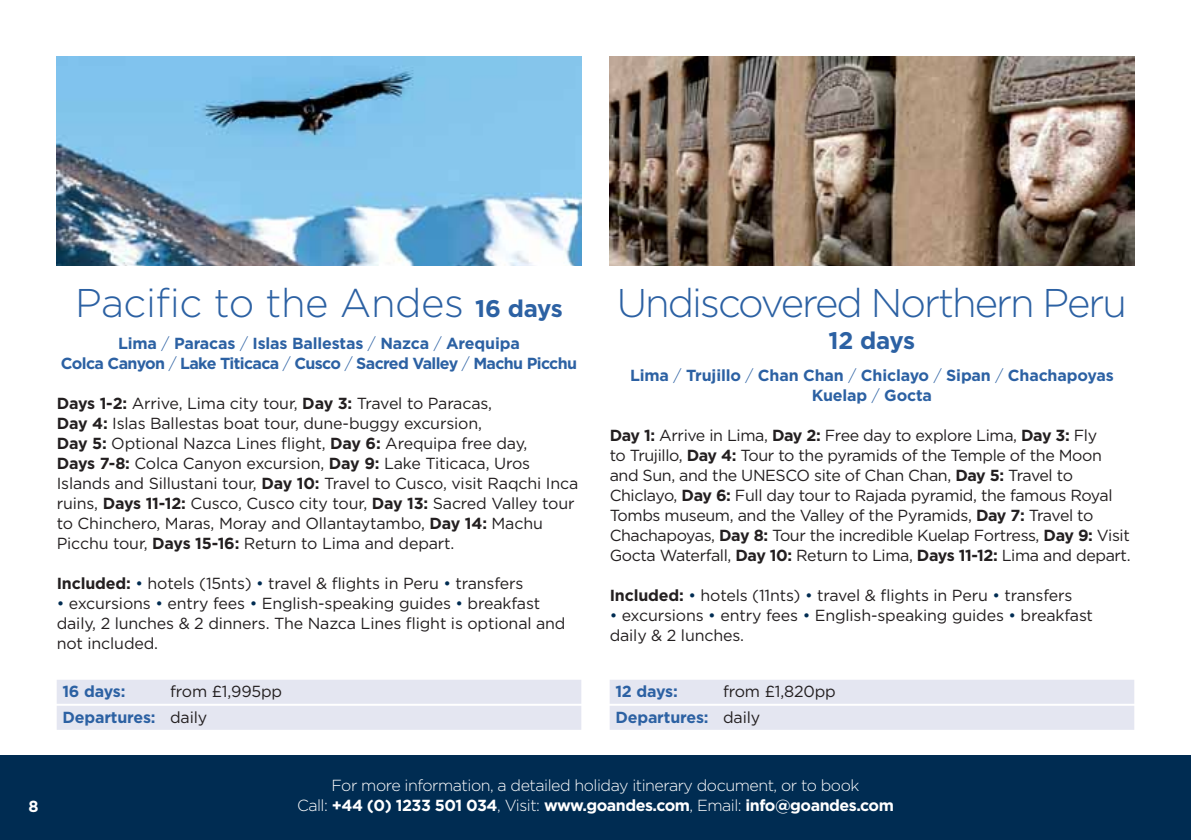
<style>
.page{position:relative;width:1191px;height:840px;background:#fff}
.page>*{position:absolute;margin:0;border:0;box-sizing:border-box;transform-origin:0 0}
.t1{font:300 40px "Gotham";letter-spacing:-.05em;color:#2c61a3}
.t2{font:300 40px "Gotham";letter-spacing:-.01em;color:#2c61a3}
.t3{font:700 24px "Gotham";letter-spacing:-.02em;color:#2c61a3}
.t4{font:16px/20px "Gotham";letter-spacing:-.01em;color:#231f20}
.t5{font:700 16px/20px "Gotham";letter-spacing:-.04em;color:#2c61a3;text-align:center}
.t6{font:700 16px/20px "Gotham";letter-spacing:-.01em;color:#2c61a3;text-align:center}
.t7{font:700 16px "Gotham";letter-spacing:-.03em;color:#fff}
.t8{font:300 16px "Gotham";letter-spacing:-.03em;color:#fff}
.s1{font-weight:700;font-size:24px}
.s2{font-weight:300}
.s3{font-weight:700}
.s4{color:#002c52}
.s5{font-weight:700;color:#2c61a3}
</style>
<div class="page">
<div style="left:0;top:754px;width:1191px;height:85px;background:#002c52"></div>
<img style="left:609px;top:57px;width:525px;height:208px">
<div style="left:57px;top:679px;width:524px;height:24px;background:#e4e6f1"></div>
<div style="left:57px;top:705px;width:524px;height:24px;background:#e4e6f1"></div>
<img style="left:57px;top:57px;width:524px;height:208px">
<div style="left:609px;top:679px;width:525px;height:24px;background:#e4e6f1"></div>
<div style="left:609px;top:705px;width:525px;height:24px;background:#e4e6f1"></div>
<h1 class="t2" style="left:75px;top:281px;width:489px">Pacific to the Andes <span class="s1">16 days</span></h1>
<p class="t5" style="left:61px;top:332px;width:517px">Lima <span class="s2">/</span> Paracas <span class="s2">/</span> Islas Ballestas <span class="s2">/</span> Nazca <span class="s2">/</span> Arequipa<br>Colca Canyon <span class="s2">/</span> Lake Titicaca <span class="s2">/</span> Cusco <span class="s2">/</span> Sacred Valley <span class="s2">/</span> Machu Picchu</p>
<p class="t4" style="left:57px;top:392px;width:523px"><span class="s3">Days 1-2:</span> Arrive, Lima city tour, <span class="s3">Day 3:</span> Travel to Paracas,<br><span class="s3">Day 4:</span> Islas Ballestas boat tour, dune-buggy excursion,<br><span class="s3">Day 5:</span> Optional Nazca Lines flight, <span class="s3">Day 6:</span> Arequipa free day,<br><span class="s3">Days 7-8:</span> Colca Canyon excursion, <span class="s3">Day 9:</span> Lake Titicaca, Uros Islands and Sillustani tour, <span class="s3">Day 10:</span> Travel to Cusco, visit Raqchi Inca ruins, <span class="s3">Days 11-12:</span> Cusco, Cusco city tour, <span class="s3">Day 13:</span> Sacred Valley tour to Chinchero, Maras, Moray and Ollantaytambo, <span class="s3">Day 14:</span> Machu Picchu tour, <span class="s3">Days 15-16:</span> Return to Lima and depart.</p>
<p class="t4" style="left:57px;top:572px;width:468px"><span class="s3">Included:</span> <span class="s4">•</span> hotels (15nts) <span class="s4">•</span> travel &amp; flights in Peru <span class="s4">•</span> transfers</p>
<p class="t4" style="left:57px;top:592px;width:510px"><span class="s4">•</span> excursions <span class="s4">•</span> entry fees <span class="s4">•</span> English-speaking guides <span class="s4">•</span> breakfast daily, 2 lunches &amp; 2 dinners. The Nazca Lines flight is optional and not included.</p>
<p class="t6" style="left:62px;top:680px;width:65px">16 days:</p>
<p class="t4" style="left:62px;top:677px;width:221px;line-height:26px;text-indent:108px">from £1,995pp<br><span class="s5">Departures:</span> daily</p>
<h1 class="t1" style="left:617px;top:281px;width:511px">U ndiscovered Northern Peru</h1>
<h2 class="t3" style="left:828px;top:327px;width:88px">12 days</h2>
<p class="t6" style="left:630px;top:364px;width:485px">Lima <span class="s2">/</span> Trujillo <span class="s2">/</span> Chan Chan <span class="s2">/</span> Chiclayo <span class="s2">/</span> Sipan <span class="s2">/</span> Chachapoyas<br>Kuelap <span class="s2">/</span> Gocta</p>
<p class="t4" style="left:609px;top:424px;width:522px"><span class="s3">Day 1:</span> Arrive in Lima, <span class="s3">Day 2:</span> Free day to explore Lima, <span class="s3">Day 3:</span> Fly<br>to Trujillo, <span class="s3">Day 4:</span> Tour to the pyramids of the Temple of the Moon and Sun, and the UNESCO site of Chan Chan, <span class="s3">Day 5:</span> Travel to Chiclayo, <span class="s3">Day 6:</span> Full day tour to Rajada pyramid, the famous Royal Tombs museum, and the Valley of the Pyramids, <span class="s3">Day 7:</span> Travel to Chachapoyas, <span class="s3">Day 8:</span> Tour the incredible Kuelap Fortress, <span class="s3">Day 9:</span> Visit Gocta Waterfall, <span class="s3">Day 10:</span> Return to Lima, <span class="s3">Days 11-12:</span> Lima and depart.</p>
<p class="t4" style="left:609px;top:584px;width:464px"><span class="s3">Included:</span> <span class="s4">•</span> hotels (11nts) <span class="s4">•</span> travel &amp; flights in Peru <span class="s4">•</span> transfers</p>
<p class="t4" style="left:609px;top:604px;width:485px"><span class="s4">•</span> excursions <span class="s4">•</span> entry fees <span class="s4">•</span> English-speaking guides <span class="s4">•</span> breakfast daily &amp; 2 lunches.</p>
<p class="t4" style="left:615px;top:677px;width:222px;line-height:26px;text-indent:108px">from £1,820pp<br><span class="s5">Departures:</span> daily</p>
<p class="t6" style="left:615px;top:680px;width:64px">12 days:</p>
<p class="t8" style="left:331px;top:776px;width:529px">For more information, a detailed holiday itinerary document, or to book</p>
<p class="t7" style="left:28px;top:796px;width:12px">8</p>
<p class="t7" style="left:297px;top:795px;width:598px"><span class="s2">Call:</span> +44 (0) 1233 501 034<span class="s2">, Visit:</span> www.goandes.com<span class="s2">, Email:</span> info@goandes.com</p>
</div>
